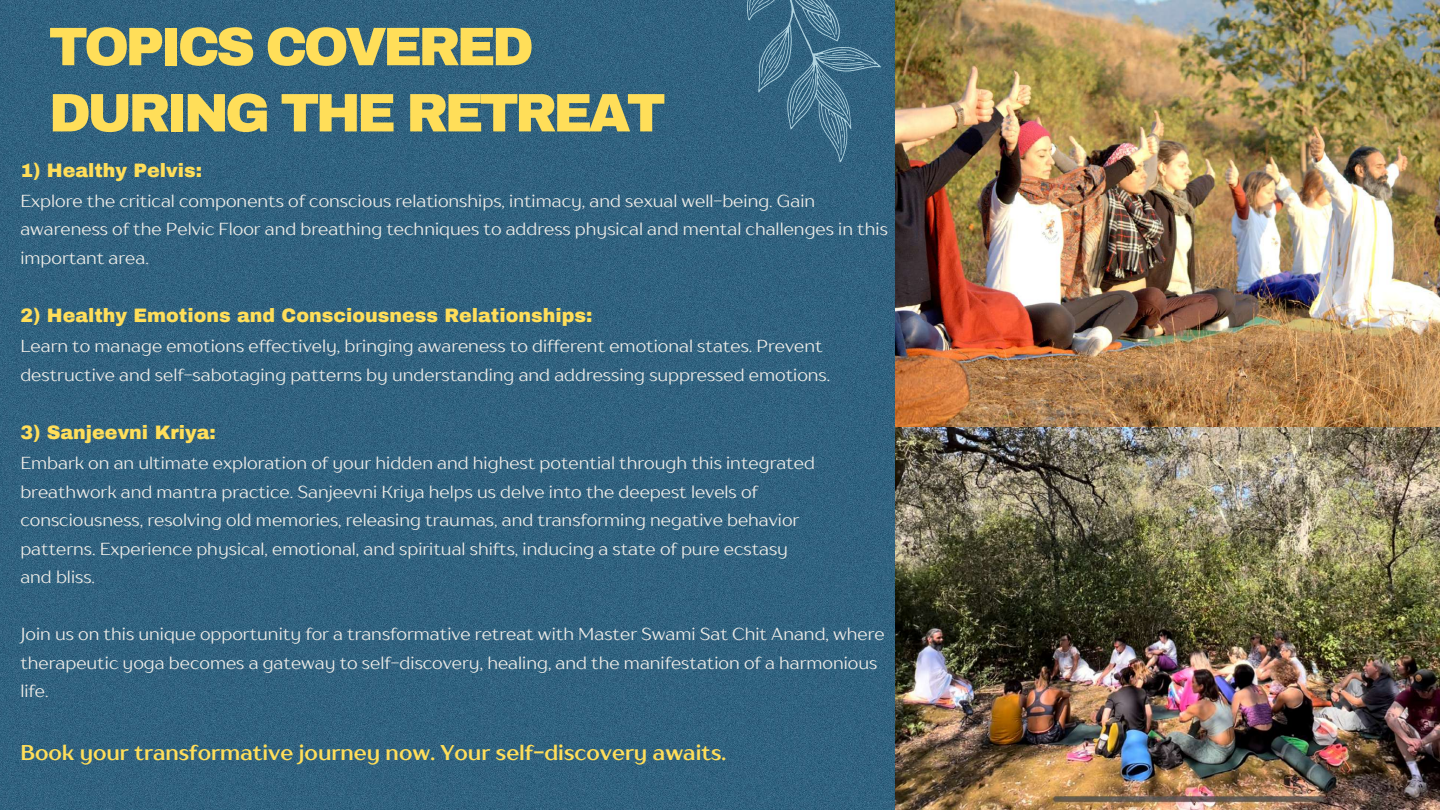
<style>
.page{position:relative;width:1440px;height:810px;background:#fff}
.page>*{position:absolute;margin:0;border:0;box-sizing:border-box;transform-origin:0 0}
.t1{font:900 54.3px/66.2px "Archivo";letter-spacing:-.075em;color:#ffde59}
.t2{font:700 21.3px "TT Drugs";color:#ffde59}
.t3{font:900 19px "Archivo";color:#ffde59}
.t4{font:17.3px/28.5px "TT Drugs";color:#efede8}
</style>
<div class="page">
<img style="left:0;top:0;width:895px;height:810px">
<svg style="left:724px;top:0;width:171px;height:174px;background:#3b6b87"></svg>
<img style="left:895px;top:427px;width:545px;height:383px">
<img style="left:895px;top:0;width:545px;height:427px">
<h1 class="t1" style="left:49px;top:14px;width:619px">TOPICS COVERED<br>DURING THE RETREAT</h1>
<p class="t3" style="left:20px;top:160px;width:183px">1) Healthy Pelvis:</p>
<p class="t4" style="left:20px;top:186px;width:869px">Explore the critical components of conscious relationships, intimacy, and sexual well-being. Gain awareness of the Pelvic Floor and breathing techniques to address physical and mental challenges in this important area.</p>
<p class="t3" style="left:20px;top:306px;width:574px">2) Healthy Emotions and Consciousness Relationships:</p>
<p class="t4" style="left:20px;top:332px;width:811px">Learn to manage emotions effectively, bringing awareness to different emotional states. Prevent destructive and self-sabotaging patterns by understanding and addressing suppressed emotions.</p>
<p class="t3" style="left:20px;top:423px;width:197px">3) Sanjeevni Kriya:</p>
<p class="t4" style="left:20px;top:449px;width:796px">Embark on an ultimate exploration of your hidden and highest potential through this integrated breathwork and mantra practice. Sanjeevni Kriya helps us delve into the deepest levels of consciousness, resolving old memories, releasing traumas, and transforming negative behavior patterns. Experience physical, emotional, and spiritual shifts, inducing a state of pure ecstasy and bliss.</p>
<p class="t4" style="left:20px;top:620px;width:866px">Join us on this unique opportunity for a transformative retreat with Master Swami Sat Chit Anand, where therapeutic yoga becomes a gateway to self-discovery, healing, and the manifestation of a harmonious life.</p>
<p class="t2" style="left:20px;top:740px;width:707px">Book your transformative journey now. Your self-discovery awaits.</p>
</div>
